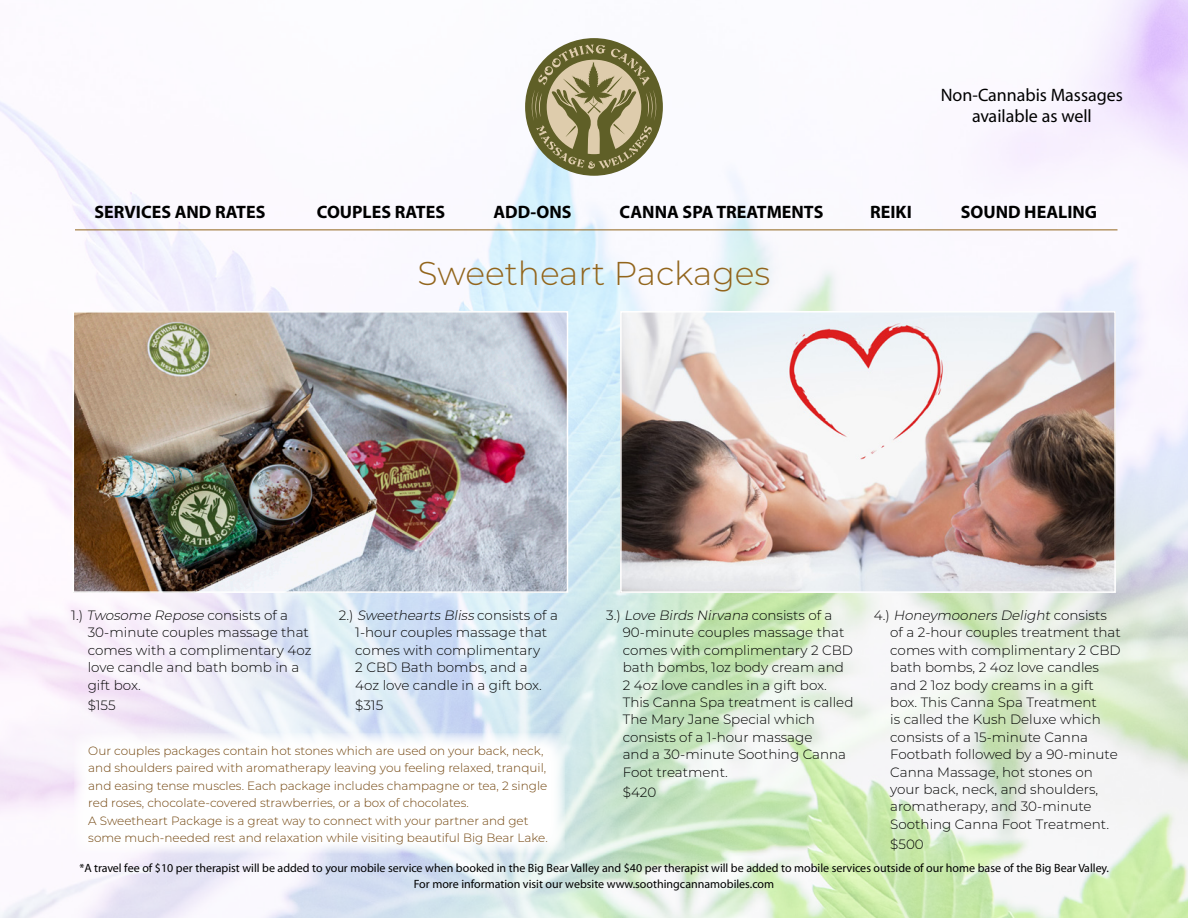
<style>
.page{position:relative;width:1188px;height:918px;background:#fff}
.page>*{position:absolute;margin:0;border:0;box-sizing:border-box;transform-origin:0 0}
.t1{font:300 33px "Montserrat";color:#92651c}
.t2{font:700 18px "Myriad Pro";color:#000}
.t3{font:18px "Myriad MM 400 600";color:#000}
.t4{font:300 13.5px/17.4px "Montserrat";color:#000}
.t5{font:300 12px/17.4px "Montserrat";color:#71440d}
.t6{font:12px/15.6px "Myriad MM 400 600";color:#000;text-align:center}
.s1{font-style:italic}
</style>
<div class="page">
<img style="left:0;top:0;width:1188px;height:918px">
<div style="left:525px;top:38px;width:138px;height:138px;background:#5f5f27;border-radius:50%"></div>
<svg style="left:532px;top:45px;width:124px;height:124px"></svg>
<hr style="left:75px;top:230px;width:1043px;height:1px;background:#92651c">
<img style="left:76px;top:314px;width:489px;height:276px">
<div style="left:73px;top:311px;width:495px;height:282px;border:2px solid #fff"></div>
<img style="left:623px;top:314px;width:490px;height:276px">
<div style="left:620px;top:311px;width:496px;height:282px;border:2px solid #fff"></div>
<div style="left:74px;top:733px;width:491px;height:121px;background:#fff"></div>
<p class="t3" style="left:941px;top:86px;width:184px">Non-Cannabis Massages</p>
<p class="t3" style="left:972px;top:107px;width:121px">available as well</p>
<p class="t2" style="left:95px;top:201px;width:172px">SERVICES AND RATES</p>
<p class="t2" style="left:317px;top:201px;width:130px">COUPLES RATES</p>
<p class="t2" style="left:493px;top:201px;width:80px">ADD-ONS</p>
<p class="t2" style="left:620px;top:201px;width:205px">CANNA SPA TREATMENTS</p>
<p class="t2" style="left:870px;top:201px;width:43px">REIKI</p>
<p class="t2" style="left:961px;top:201px;width:138px">SOUND HEALING</p>
<p class="t1" style="left:418px;top:251px;width:354px">Sweetheart Packages</p>
<p class="t4" style="left:88px;top:606px;width:225px;text-indent:-16px">1 . ) <span class="s1">Twosome Repose</span> co n s i sts of a<br>30-minute couples massage that comes with a complimentary 4oz love candle and bath bomb in a gift box.</p>
<p class="t4" style="left:88px;top:696px;width:29px">$155</p>
<p class="t4" style="left:355px;top:606px;width:204px;text-indent:-16px">2 . ) <span class="s1">Sweethearts Bliss</span> c o n s i sts of a<br>1-hour couples massage that comes with complimentary<br>2 CBD Bath bombs, and a<br>4oz love candle in a gift box.</p>
<p class="t4" style="left:355px;top:696px;width:29px">$315</p>
<p class="t5" style="left:88px;top:742px;width:461px">Our couples packages contain hot stones which are used on your back, neck, and shoulders paired with aromatherapy leaving you feeling relaxed, tranquil, and easing tense muscles. Each package includes champagne or tea, 2 single red roses, chocolate-covered strawberries, or a box of chocolates.<br>A Sweetheart Package is a great way to connect with your partner and get some much-needed rest and relaxation while visiting beautiful Big Bear Lake.</p>
<p class="t4" style="left:623px;top:606px;width:232px;text-indent:-16px">3 . ) <span class="s1">Love Birds Nirvana</span> co n s i sts of a<br>90-minute couples massage that comes with complimentary 2 CBD bath bombs, 1oz body cream and<br>2 4oz love candles in a gift box.<br>This Canna Spa treatment is called<br>The Mary Jane Special which consists of a 1-hour massage<br>and a 30-minute Soothing Canna<br>Foot treatment.</p>
<p class="t4" style="left:623px;top:783px;width:35px">$420</p>
<p class="t4" style="left:890px;top:606px;width:232px;text-indent:-16px">4 . ) <span class="s1">Honeymooners Delight</span>co n s i sts of a 2-hour couples treatment that comes with complimentary 2 CBD bath bombs, 2 4oz love candles and 2 1oz body creams in a gift box. This Canna Spa Treatment<br>is called the Kush Deluxe which consists of a 15-minute Canna<br>Footbath followed by a 90-minute<br>Canna Massage, hot stones on your back, neck, and shoulders, aromatherapy, and 30-minute<br>Soothing Canna Foot Treatment.</p>
<p class="t4" style="left:890px;top:836px;width:35px">$500</p>
<p class="t6" style="left:79px;top:861px;width:1031px">*A travel fee of $10 per therapist will be added to your mobile service when booked in the Big Bear Valley and $40 per therapist will be added to mobile services outside of our home base of the Big Bear Valley.<br>For more information visit our website www.soothingcannamobiles.com</p>
</div>
